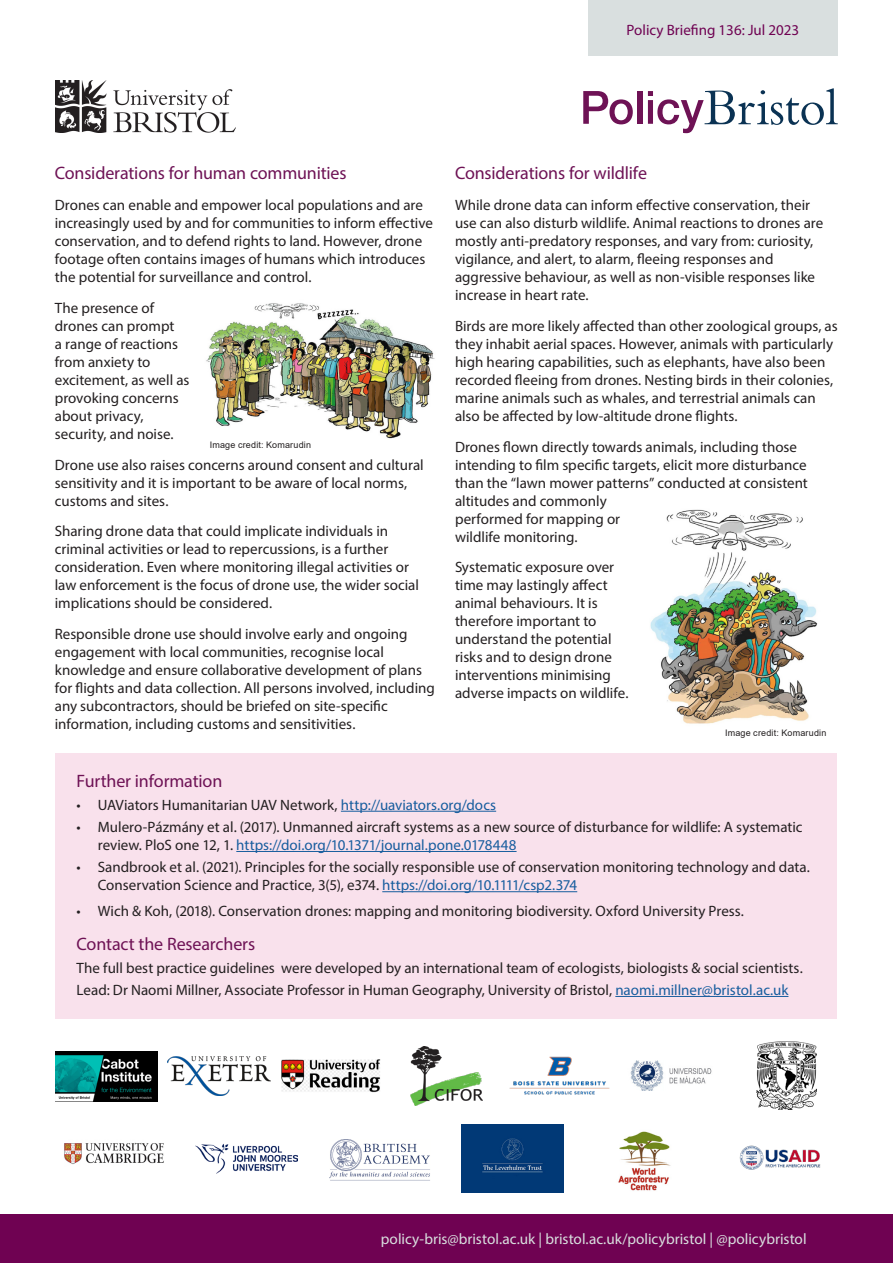
<style>
.page{position:relative;width:893px;height:1263px;background:#fff}
.page>*{position:absolute;margin:0;border:0;box-sizing:border-box;transform-origin:0 0}
.Body_Heading{font:18px "Myriad Pro";letter-spacing:-.01em;color:#6e1255}
.t1{font:15.3px "Myriad Pro";color:#d9dfdf}
.Body_text{font:15px/18px "Myriad Pro";color:#231f20}
.Policy_Briefing{font:15px "Myriad Pro";color:#6f0252}
.Credits{font:9px "Arial";letter-spacing:.02em;color:#231f20}
.s1{color:#175d9e}
</style>
<div class="page">
<div style="left:0;top:1214px;width:893px;height:49px;background:#6f0252"></div>
<div style="left:588px;top:0;width:250px;height:55px;background:#d9dfdf"></div>
<div style="left:55px;top:753px;width:782px;height:265px;background:#f9e1ec"></div>
<hr style="left:341px;top:811px;width:155px;height:1px;background:#175d9e">
<hr style="left:236px;top:851px;width:281px;height:1px;background:#175d9e">
<hr style="left:382px;top:891px;width:195px;height:1px;background:#175d9e">
<hr style="left:615px;top:996px;width:173px;height:1px;background:#175d9e">
<img style="left:55px;top:80px;width:180px;height:53px">
<svg style="left:583px;top:91px;width:50px;height:33px"></svg>
<div style="left:637px;top:91px;width:5px;height:33px;background:#6e1255"></div>
<svg style="left:648px;top:88px;width:190px;height:45px"></svg>
<img style="left:650px;top:509px;width:168px;height:215px">
<img style="left:206px;top:303px;width:229px;height:136px">
<img style="left:55px;top:1051px;width:102px;height:51px">
<img style="left:168px;top:1057px;width:102px;height:38px">
<img style="left:281px;top:1059px;width:100px;height:34px">
<img style="left:410px;top:1046px;width:72px;height:60px">
<img style="left:509px;top:1056px;width:101px;height:39px">
<img style="left:630px;top:1061px;width:82px;height:30px">
<img style="left:756px;top:1042px;width:61px;height:68px">
<img style="left:64px;top:1142px;width:100px;height:22px">
<img style="left:330px;top:1140px;width:100px;height:41px">
<img style="left:461px;top:1125px;width:102px;height:68px">
<img style="left:196px;top:1143px;width:102px;height:31px">
<img style="left:618px;top:1131px;width:53px;height:60px">
<img style="left:739px;top:1145px;width:82px;height:25px">
<p class="Policy_Briefing" style="left:627px;top:21px;width:174px">Policy Briefing 136: Jul 2023</p>
<p class="Body_Heading" style="left:55px;top:162px;width:293px">Considerations for human communities</p>
<p class="Body_text" style="left:55px;top:196px;width:380px">Drones can enable and empower local populations and are increasingly used by and for communities to inform effective conservation, and to defend rights to land. However, drone footage often contains images of humans which introduces the potential for surveillance and control.</p>
<p class="Body_text" style="left:55px;top:299px;width:136px">The presence of drones can prompt<br>a range of reactions from anxiety to excitement, as well as provoking concerns about privacy, security, and noise.</p>
<p class="Body_text" style="left:55px;top:455px;width:370px">Drone use also raises concerns around consent and cultural sensitivity and it is important to be aware of local norms, customs and sites.</p>
<p class="Body_text" style="left:55px;top:522px;width:366px">Sharing drone data that could implicate individuals in criminal activities or lead to repercussions, is a further consideration. Even where monitoring illegal activities or law enforcement is the focus of drone use, the wider social implications should be considered.</p>
<p class="Body_text" style="left:55px;top:625px;width:382px">Responsible drone use should involve early and ongoing engagement with local communities, recognise local knowledge and ensure collaborative development of plans for flights and data collection. All persons involved, including any subcontractors, should be briefed on site-specific information, including customs and sensitivities.</p>
<p class="Credits" style="left:210px;top:439px;width:103px">Image credit: Komarudin</p>
<p class="Body_Heading" style="left:455px;top:162px;width:194px">Considerations for wildlife</p>
<p class="Body_text" style="left:455px;top:196px;width:370px">While drone data can inform effective conservation, their use can also disturb wildlife. Animal reactions to drones are mostly anti-predatory responses, and vary from: curiosity, vigilance, and alert, to alarm, fleeing responses and aggressive behaviour, as well as non-visible responses like increase in heart rate.</p>
<p class="Body_text" style="left:455px;top:317px;width:384px">Birds are more likely affected than other zoological groups, as they inhabit aerial spaces. However, animals with particularly high hearing capabilities, such as elephants, have also been recorded fleeing from drones. Nesting birds in their colonies, marine animals such as whales, and terrestrial animals can also be affected by low-altitude drone flights.</p>
<p class="Body_text" style="left:455px;top:437px;width:354px">Drones flown directly towards animals, including those intending to film specific targets, elicit more disturbance than the “lawn mower patterns” conducted at consistent altitudes and commonly<br>performed for mapping or<br>wildlife monitoring.</p>
<p class="Body_text" style="left:455px;top:558px;width:175px">Systematic exposure over time may lastingly affect animal behaviours. It is therefore important to understand the potential risks and to design drone interventions minimising adverse impacts on wildlife.</p>
<p class="Credits" style="left:725px;top:727px;width:103px">Image credit: Komarudin</p>
<p class="Body_Heading" style="left:77px;top:770px;width:147px">Further information</p>
<p class="Body_text" style="left:77px;top:795px;width:421px">• UAViators Humanitarian UAV Network, <span class="s1">http://uaviators.org/docs</span></p>
<p class="Body_text" style="left:98px;top:818px;width:706px;text-indent:-21px">• Mulero-Pázmány et al. (2017). Unmanned aircraft systems as a new source of disturbance for wildlife: A systematic review. PloS one 12, 1. <span class="s1">https://doi.org/10.1371/journal.pone.0178448</span></p>
<p class="Body_text" style="left:98px;top:858px;width:714px;text-indent:-21px">• Sandbrook et al. (2021). Principles for the socially responsible use of conservation monitoring technology and data.<br>Conservation Science and Practice, 3(5), e374. <span class="s1">https://doi.org/10.1111/csp2.374</span></p>
<p class="Body_text" style="left:77px;top:902px;width:669px">• Wich &amp; Koh, (2018). Conservation drones: mapping and monitoring biodiversity. Oxford University Press.</p>
<p class="Body_Heading" style="left:77px;top:933px;width:180px">Contact the Researchers</p>
<p class="Body_text" style="left:77px;top:958px;width:728px">The full best practice guidelines were developed by an international team of ecologists, biologists &amp; social scientists.</p>
<p class="Body_text" style="left:77px;top:981px;width:713px">Lead: Dr Naomi Millner, Associate Professor in Human Geography, University of Bristol, <span class="s1">naomi.millner@bristol.ac.uk</span></p>
<p class="t1" style="left:381px;top:1229px;width:427px">policy-bris@bristol.ac.uk | bristol.ac.uk/policybristol | @policybristol</p>
</div>
